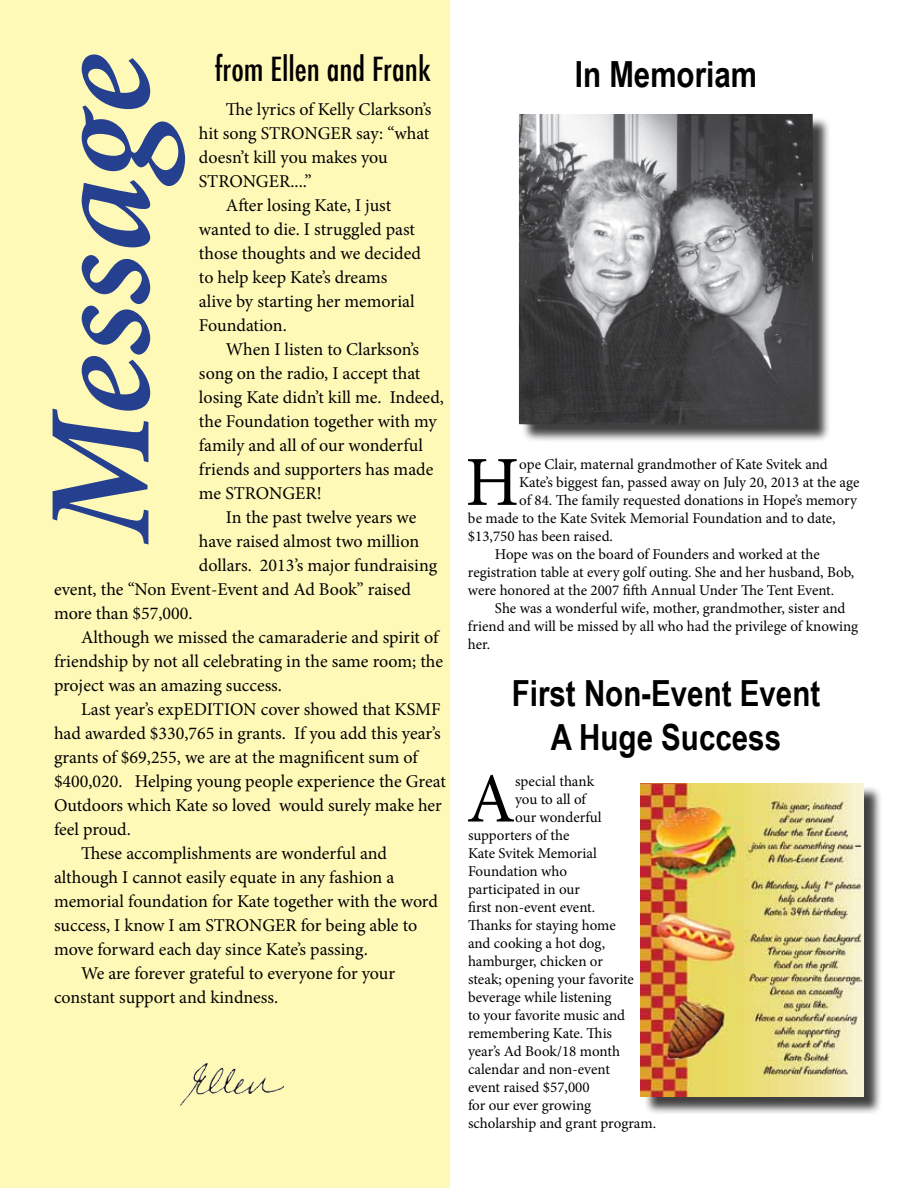
<style>
.page{position:relative;width:918px;height:1188px;background:#fff}
.page>*{position:absolute;margin:0;border:0;box-sizing:border-box;transform-origin:0 0}
.t1{font:italic 600 147.75px "Minion Pro";letter-spacing:-.005em;color:#25408f}
.t2{font:70.35px "Minion Pro";color:#000}
.t3{font:700 36px/43.2px "Arial Narrow";color:#000;text-align:center}
.t4{font:500 condensed 32.4px "Futura";color:#000}
.t5{font:18px "Minion Pro";letter-spacing:-.005em;color:#000}
.t6{font:15px "Minion Pro";letter-spacing:-.005em;color:#000}
</style>
<div class="page">
<div style="left:644px;top:786px;width:239px;height:329px;background:#000;opacity:.75"></div>
<img style="left:641px;top:783px;width:223px;height:314px">
<div style="left:0;top:0;width:450px;height:1188px;background:#fff9b8"></div>
<img style="left:180px;top:1066px;width:104px;height:41px">
<div style="left:521px;top:116px;width:311px;height:327px;background:#000;opacity:.75"></div>
<img style="left:519px;top:114px;width:294px;height:311px">
<h1 class="t1" style="left:-2px;top:543px;width:490px;rotate:-90deg">Message</h1>
<h3 class="t4" style="left:215px;top:48px;width:218px">from Ellen and Frank</h3>
<p class="t5" style="left:226px;top:97px;width:207px">The lyrics of Kelly Clarkson’s</p>
<p class="t5" style="left:199px;top:121px;width:232px">hit song STRONGER say: “what</p>
<p class="t5" style="left:199px;top:145px;width:190px">doesn’t kill you makes you</p>
<p class="t5" style="left:199px;top:169px;width:114px">STRONGER....”</p>
<p class="t5" style="left:226px;top:193px;width:167px">After losing Kate, I just</p>
<p class="t5" style="left:199px;top:217px;width:218px">wanted to die. I struggled past</p>
<p class="t5" style="left:199px;top:241px;width:223px">those thoughts and we decided</p>
<p class="t5" style="left:199px;top:265px;width:190px">to help keep Kate’s dreams</p>
<p class="t5" style="left:199px;top:289px;width:217px">alive by starting her memorial</p>
<p class="t5" style="left:199px;top:313px;width:89px">Foundation.</p>
<p class="t5" style="left:226px;top:337px;width:194px">When I listen to Clarkson’s</p>
<p class="t5" style="left:199px;top:361px;width:223px">song on the radio, I accept that</p>
<p class="t5" style="left:199px;top:385px;width:246px">losing Kate didn’t kill me. Indeed,</p>
<p class="t5" style="left:199px;top:409px;width:239px">the Foundation together with my</p>
<p class="t5" style="left:199px;top:433px;width:226px">family and all of our wonderful</p>
<p class="t5" style="left:199px;top:457px;width:236px">friends and supporters has made</p>
<p class="t5" style="left:199px;top:481px;width:124px">me STRONGER!</p>
<p class="t5" style="left:226px;top:505px;width:192px">In the past twelve years we</p>
<p class="t5" style="left:199px;top:529px;width:222px">have raised almost two million</p>
<p class="t5" style="left:199px;top:553px;width:240px">dollars. 2013’s major fundraising</p>
<p class="t5" style="left:54px;top:577px;width:358px">event, the “Non Event-Event and Ad Book” raised</p>
<p class="t5" style="left:54px;top:601px;width:140px">more than $57,000.</p>
<p class="t5" style="left:81px;top:625px;width:359px">Although we missed the camaraderie and spirit of</p>
<p class="t5" style="left:54px;top:649px;width:391px">friendship by not all celebrating in the same room; the</p>
<p class="t5" style="left:54px;top:673px;width:230px">project was an amazing success.</p>
<p class="t5" style="left:81px;top:697px;width:361px">Last year’s expEDITION cover showed that KSMF</p>
<p class="t5" style="left:54px;top:721px;width:388px">had awarded $330,765 in grants. If you add this year’s</p>
<p class="t5" style="left:54px;top:745px;width:365px">grants of $69,255, we are at the magnificent sum of</p>
<p class="t5" style="left:54px;top:769px;width:393px">$400,020. Helping young people experience the Great</p>
<p class="t5" style="left:54px;top:793px;width:389px">Outdoors which Kate so loved would surely make her</p>
<p class="t5" style="left:54px;top:817px;width:78px">feel proud.</p>
<p class="t5" style="left:81px;top:841px;width:308px">These accomplishments are wonderful and</p>
<p class="t5" style="left:54px;top:865px;width:342px">although I cannot easily equate in any fashion a</p>
<p class="t5" style="left:54px;top:889px;width:385px">memorial foundation for Kate together with the word</p>
<p class="t5" style="left:54px;top:913px;width:365px">success, I know I am STRONGER for being able to</p>
<p class="t5" style="left:54px;top:937px;width:315px">move forward each day since Kate’s passing.</p>
<p class="t5" style="left:81px;top:961px;width:316px">We are forever grateful to everyone for your</p>
<p class="t5" style="left:54px;top:985px;width:226px">constant support and kindness.</p>
<h3 class="t3" style="left:575px;top:51px;width:184px">In Memoriam</h3>
<h2 class="t2" style="left:465px;top:435px;width:55px">H</h2>
<p class="t6" style="left:519px;top:454px;width:310px">ope Clair, maternal grandmother of Kate Svitek and</p>
<p class="t6" style="left:519px;top:472px;width:342px">Kate’s biggest fan, passed away on July 20, 2013 at the age</p>
<p class="t6" style="left:519px;top:490px;width:339px">of 84. The family requested donations in Hope’s memory</p>
<p class="t6" style="left:468px;top:508px;width:369px">be made to the Kate Svitek Memorial Foundation and to date,</p>
<p class="t6" style="left:468px;top:526px;width:146px">$13,750 has been raised.</p>
<p class="t6" style="left:495px;top:544px;width:326px">Hope was on the board of Founders and worked at the</p>
<p class="t6" style="left:468px;top:562px;width:388px">registration table at every golf outing. She and her husband, Bob,</p>
<p class="t6" style="left:468px;top:580px;width:368px">were honored at the 2007 fifth Annual Under The Tent Event.</p>
<p class="t6" style="left:495px;top:598px;width:352px">She was a wonderful wife, mother, grandmother, sister and</p>
<p class="t6" style="left:468px;top:616px;width:392px">friend and will be missed by all who had the privilege of knowing</p>
<p class="t6" style="left:468px;top:634px;width:24px">her.</p>
<h3 class="t3" style="left:512px;top:670px;width:310px">First Non-Event Event<br>A Huge Success</h3>
<h2 class="t2" style="left:467px;top:752px;width:50px">A</h2>
<p class="t6" style="left:515px;top:771px;width:80px">special thank</p>
<p class="t6" style="left:515px;top:789px;width:72px">you to all of</p>
<p class="t6" style="left:515px;top:807px;width:88px">our wonderful</p>
<p class="t6" style="left:468px;top:825px;width:103px">supporters of the</p>
<p class="t6" style="left:468px;top:843px;width:131px">Kate Svitek Memorial</p>
<p class="t6" style="left:468px;top:861px;width:101px">Foundation who</p>
<p class="t6" style="left:468px;top:879px;width:114px">participated in our</p>
<p class="t6" style="left:468px;top:897px;width:129px">first non-event event.</p>
<p class="t6" style="left:468px;top:915px;width:149px">Thanks for staying home</p>
<p class="t6" style="left:468px;top:933px;width:139px">and cooking a hot dog,</p>
<p class="t6" style="left:468px;top:951px;width:136px">hamburger, chicken or</p>
<p class="t6" style="left:468px;top:969px;width:168px">steak; opening your favorite</p>
<p class="t6" style="left:468px;top:987px;width:145px">beverage while listening</p>
<p class="t6" style="left:468px;top:1005px;width:159px">to your favorite music and</p>
<p class="t6" style="left:468px;top:1023px;width:146px">remembering Kate. This</p>
<p class="t6" style="left:468px;top:1041px;width:154px">year’s Ad Book/18 month</p>
<p class="t6" style="left:468px;top:1059px;width:144px">calendar and non-event</p>
<p class="t6" style="left:468px;top:1077px;width:123px">event raised $57,000</p>
<p class="t6" style="left:468px;top:1095px;width:125px">for our ever growing</p>
<p class="t6" style="left:468px;top:1113px;width:190px">scholarship and grant program.</p>
</div>
